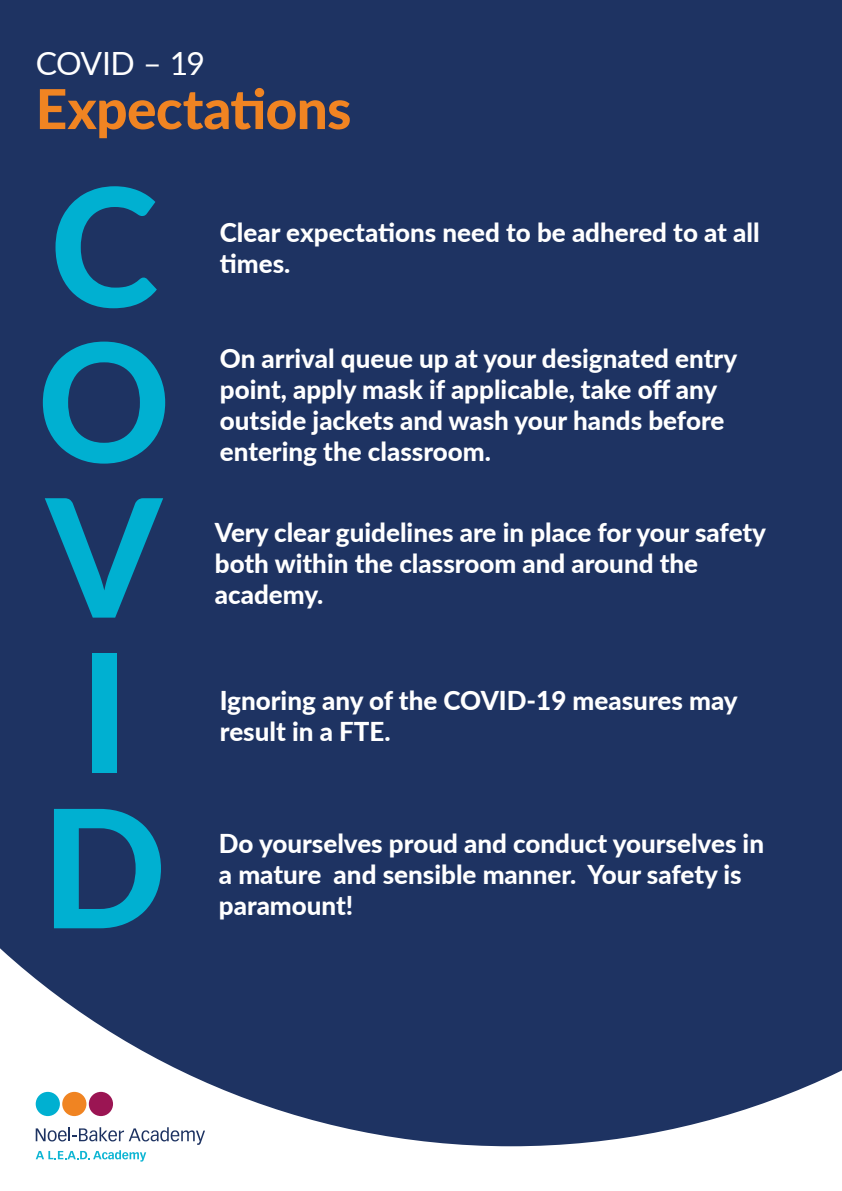
<style>
.page{position:relative;width:842px;height:1191px;background:#fff}
.page>*{position:absolute;margin:0;border:0;box-sizing:border-box;transform-origin:0 0}
.t1{font:800 164.5px/155.3px "Lato";color:#00b0d1}
.t2{font:800 55px "Lato";letter-spacing:-.01em;color:#f08422}
.t3{font:32px "Lato";letter-spacing:-.03em;color:#fff}
.t4{font:800 26px/31.2px "Lato";color:#fff}
</style>
<div class="page">
<div style="left:0;top:0;width:842px;height:1146px;background:#1e3362"></div>
<svg style="left:36px;top:1127px;width:169px;height:17px"></svg>
<svg style="left:36px;top:1150px;width:110px;height:11px"></svg>
<div style="left:62px;top:1091px;width:24px;height:25px;background:#f08422;border-radius:50%"></div>
<div style="left:36px;top:1091px;width:24px;height:25px;background:#00b0d1;border-radius:50%"></div>
<div style="left:89px;top:1091px;width:24px;height:25px;background:#9b1553;border-radius:50%"></div>
<p class="t3" style="left:36px;top:40px;width:171px">COVID – 19</p>
<h2 class="t2" style="left:36px;top:68px;width:317px">Expectations</h2>
<h1 class="t1" style="left:37px;top:162px;width:129px">C<br>O<br>V<br>I<br>D</h1>
<p class="t4" style="left:220px;top:215px;width:541px">Clear expectations need to be adhered to at all times.</p>
<p class="t4" style="left:220px;top:342px;width:519px">On arrival queue up at your designated entry point, apply mask if applicable, take off any outside jackets and wash your hands before entering the classroom.</p>
<p class="t4" style="left:215px;top:515px;width:553px">Very clear guidelines are in place for your safety both within the classroom and around the academy.</p>
<p class="t4" style="left:220px;top:683px;width:519px">Ignoring any of the COVID-19 measures may result in a FTE.</p>
<p class="t4" style="left:219px;top:826px;width:547px">Do yourselves proud and conduct yourselves in a mature and sensible manner. Your safety is paramount!</p>
</div>
